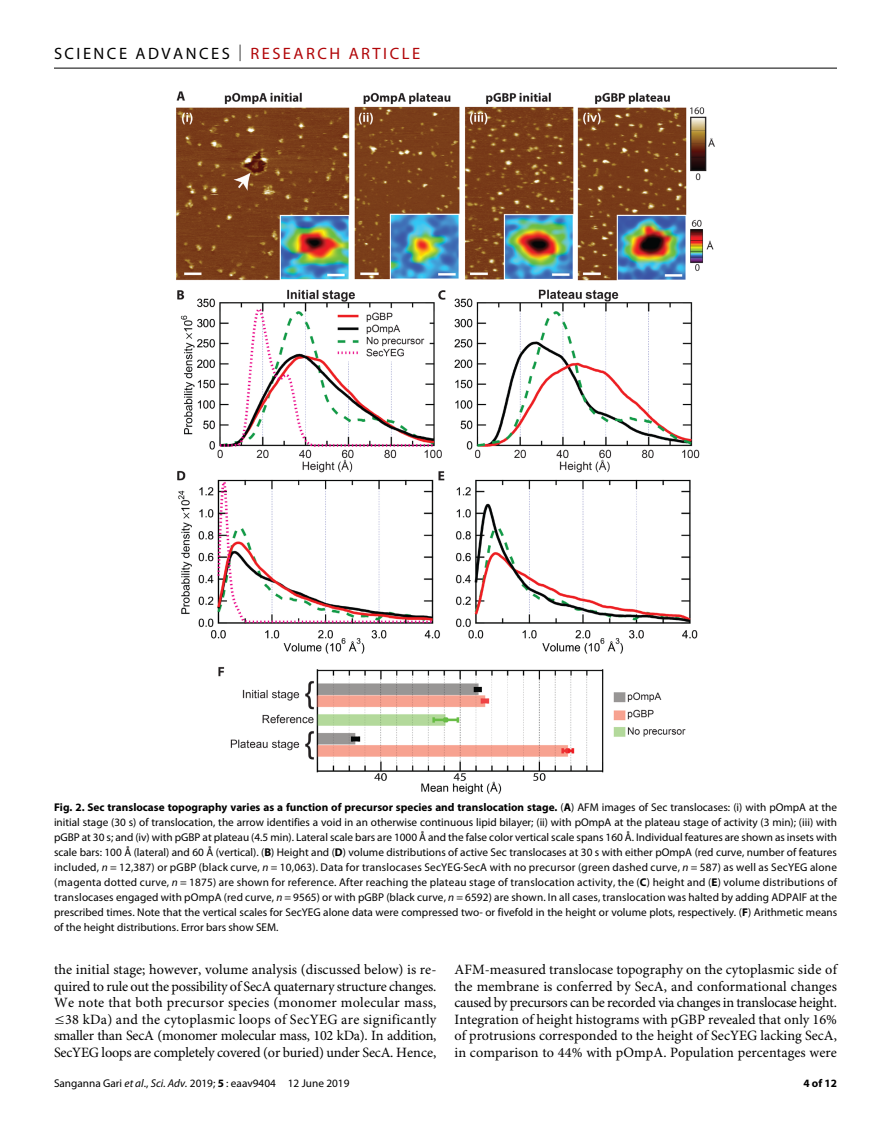
<style>
.page{position:relative;width:891px;height:1134px;background:#fff}
.page>*{position:absolute;margin:0;border:0;box-sizing:border-box;transform-origin:0 0}
.t1{font:16.5px "Myriad Pro";letter-spacing:.15em;color:#000}
.t2{font:14.25px/16.5px "Minion Pro";letter-spacing:.005em;color:#000;text-align:justify}
.t3{font:11.25px/15px "Myriad Pro";color:#000;text-align:justify}
.t4{font:700 11.25px "Myriad Pro";color:#000}
.s1{font-weight:300}
.s2{color:#b10508}
.s3{font-weight:700}
.s4{font-style:italic}
</style>
<div class="page">
<hr style="left:54px;top:68px;width:783px;height:1px;background:#000">
<img style="left:176px;top:91px;width:539px;height:704px">
<h1 class="t1" style="left:54px;top:40px;width:368px">SCIENCE ADVANCES <span class="s1">|</span> <span class="s2">RESEARCH ARTICLE</span></h1>
<p class="t3" style="left:54px;top:800px;width:785px"><span class="s3">Fig. 2. Sec translocase topography varies as a function of precursor species and translocation stage.</span> (<span class="s3">A</span>) AFM images of Sec translocases: (i) with pOmpA at the initial stage (30 s) of translocation, the arrow identifies a void in an otherwise continuous lipid bilayer; (ii) with pOmpA at the plateau stage of activity (3 min); (iii) with pGBP at 30 s; and (iv) with pGBP at plateau (4.5 min). Lateral scale bars are 1000 Å and the false color vertical scale spans 160 Å. Individual features are shown as insets with scale bars: 100 Å (lateral) and 60 Å (vertical). (<span class="s3">B</span>) Height and (<span class="s3">D</span>) volume distributions of active Sec translocases at 30 s with either pOmpA (red curve, number of features included, <span class="s4">n</span> = 12,387) or pGBP (black curve, <span class="s4">n</span> = 10,063). Data for translocases SecYEG·SecA with no precursor (green dashed curve, <span class="s4">n</span> = 587) as well as SecYEG alone (magenta dotted curve, <span class="s4">n</span> = 1875) are shown for reference. After reaching the plateau stage of translocation activity, the (<span class="s3">C</span>) height and (<span class="s3">E</span>) volume distributions of translocases engaged with pOmpA (red curve, <span class="s4">n</span> = 9565) or with pGBP (black curve, <span class="s4">n</span> = 6592) are shown. In all cases, translocation was halted by adding ADPAlF at the prescribed times. Note that the vertical scales for SecYEG alone data were compressed two- or fivefold in the height or volume plots, respectively. (<span class="s3">F</span>) Arithmetic means of the height distributions. Error bars show SEM.</p>
<p class="t2" style="left:54px;top:963px;width:384px">the initial stage; however, volume analysis (discussed below) is re&shy;quired to rule out the possibility of SecA quaternary structure changes.<br>We note that both precursor species (monomer molecular mass, ≤38 kDa) and the cytoplasmic loops of SecYEG are significantly smaller than SecA (monomer molecular mass, 102 kDa). In addition, SecYEG loops are completely covered (or buried) under SecA. Hence,</p>
<p class="t2" style="left:454px;top:963px;width:384px">AFM-measured translocase topography on the cytoplasmic side of the membrane is conferred by SecA, and conformational changes caused by precursors can be recorded via changes in translocase height.<br>Integration of height histograms with pGBP revealed that only 16% of protrusions corresponded to the height of SecYEG lacking SecA, in comparison to 44% with pOmpA. Population percentages were</p>
<p class="t3" style="left:54px;top:1076px;width:297px">Sanganna Gari <span class="s4">et al</span>., <span class="s4">Sci. Adv.</span> 2019; <span class="s3">5</span> : eaav9404 12 June 2019</p>
<p class="t4" style="left:803px;top:1074px;width:35px">4 of 12</p>
</div>
